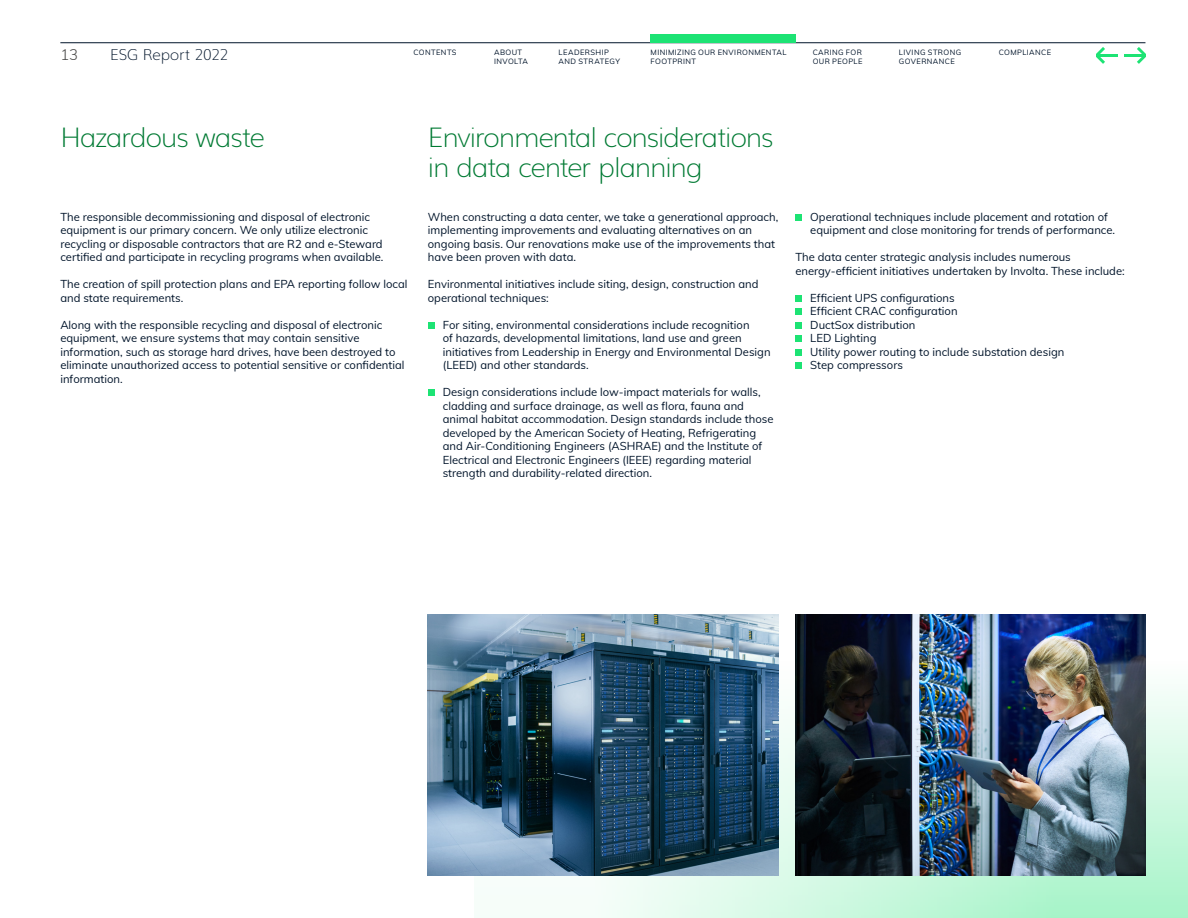
<style>
.page{position:relative;width:1188px;height:918px;background:#fff}
.page>*{position:absolute;margin:0;border:0;box-sizing:border-box;transform-origin:0 0}
.Body_copy{font:200 27px/30px "Muli";letter-spacing:-.04em;color:#007a33}
.Page_intro_14_14{font:200 27px "Muli";letter-spacing:-.05em;color:#007a33}
.t1{font:200 15px "Muli";letter-spacing:-.01em;color:#00142a}
.t2{font:300 15px "Muli";color:#4a4a49}
.Body_copy-2{font:11.25px/13.5px "Muli";color:#00142a}
.t3{font:7.5px/9px "Muli";letter-spacing:.055em;color:#00142a}
</style>
<div class="page">
<div style="left:428px;top:322px;width:6px;height:7px;background:#1de374"></div>
<svg style="left:428px;top:390px;width:6px;height:6px"></svg>
<div style="left:795px;top:214px;width:7px;height:7px;background:#1de374"></div>
<div style="left:795px;top:295px;width:7px;height:7px;background:#1de374"></div>
<div style="left:795px;top:309px;width:7px;height:6px;background:#1de374"></div>
<div style="left:795px;top:322px;width:7px;height:7px;background:#1de374"></div>
<div style="left:795px;top:336px;width:7px;height:6px;background:#1de374"></div>
<div style="left:795px;top:349px;width:7px;height:7px;background:#1de374"></div>
<div style="left:795px;top:363px;width:7px;height:6px;background:#1de374"></div>
<svg style="left:474px;top:659px;width:714px;height:259px"></svg>
<img style="left:796px;top:614px;width:350px;height:261px">
<img style="left:428px;top:614px;width:350px;height:261px">
<hr style="left:1125px;top:54px;width:21px;height:3px;background:#1de374">
<svg style="left:1137px;top:47px;width:9px;height:17px"></svg>
<hr style="left:1096px;top:54px;width:21px;height:3px;background:#1de374">
<svg style="left:1096px;top:47px;width:9px;height:17px"></svg>
<hr style="left:60px;top:42px;width:1085px;height:1px;background:#00142a">
<div style="left:651px;top:34px;width:145px;height:9px;background:#1de374"></div>
<h2 class="t2" style="left:60px;top:44px;width:19px">13</h2>
<h2 class="t1" style="left:110px;top:43px;width:120px">ESG Report 2022</h2>
<p class="t3" style="left:414px;top:47px;width:45px">CONTENTS</p>
<p class="t3" style="left:559px;top:47px;width:63px">LEADERSHIP<br>AND STRATEGY</p>
<p class="t3" style="left:651px;top:47px;width:137px">MINIMIZING OUR ENVIRONMENTAL<br>FOOTPRINT</p>
<p class="t3" style="left:813px;top:47px;width:51px">CARING FOR<br>OUR PEOPLE</p>
<p class="t3" style="left:899px;top:47px;width:64px">LIVING STRONG<br>GOVERNANCE</p>
<p class="t3" style="left:999px;top:47px;width:54px">COMPLIANCE</p>
<p class="t3" style="left:494px;top:47px;width:35px">ABOUT<br>INVOLTA</p>
<p class="Page_intro_14_14" style="left:60px;top:116px;width:206px">Hazardous waste</p>
<p class="Body_copy" style="left:428px;top:120px;width:347px">Environmental considerations in data center planning</p>
<p class="Body_copy-2" style="left:60px;top:209px;width:325px">The responsible decommissioning and disposal of electronic equipment is our primary concern. We only utilize electronic recycling or disposable contractors that are R2 and e-Steward certified and participate in recycling programs when available.</p>
<p class="Body_copy-2" style="left:60px;top:277px;width:349px">The creation of spill protection plans and EPA reporting follow local and state requirements.</p>
<p class="Body_copy-2" style="left:60px;top:317px;width:346px">Along with the responsible recycling and disposal of electronic equipment, we ensure systems that may contain sensitive information, such as storage hard drives, have been destroyed to eliminate unauthorized access to potential sensitive or confidential information.</p>
<p class="Body_copy-2" style="left:428px;top:209px;width:352px">When constructing a data center, we take a generational approach, implementing improvements and evaluating alternatives on an ongoing basis. Our renovations make use of the improvements that have been proven with data.</p>
<p class="Body_copy-2" style="left:428px;top:277px;width:332px">Environmental initiatives include siting, design, construction and operational techniques:</p>
<p class="Body_copy-2" style="left:443px;top:317px;width:329px">For siting, environmental considerations include recognition<br>of hazards, developmental limitations, land use and green initiatives from Leadership in Energy and Environmental Design (LEED) and other standards.</p>
<p class="Body_copy-2" style="left:443px;top:385px;width:332px">Design considerations include low-impact materials for walls, cladding and surface drainage, as well as flora, fauna and animal habitat accommodation. Design standards include those developed by the American Society of Heating, Refrigerating and Air-Conditioning Engineers (ASHRAE) and the Institute of Electrical and Electronic Engineers (IEEE) regarding material strength and durability-related direction.</p>
<p class="Body_copy-2" style="left:810px;top:209px;width:306px">Operational techniques include placement and rotation of equipment and close monitoring for trends of performance.</p>
<p class="Body_copy-2" style="left:795px;top:250px;width:277px">The data center strategic analysis includes numerous</p>
<p class="Body_copy-2" style="left:795px;top:263px;width:331px">energy-efficient initiatives undertaken by Involta. These include:</p>
<p class="Body_copy-2" style="left:810px;top:290px;width:146px">Efficient UPS configurations</p>
<p class="Body_copy-2" style="left:810px;top:304px;width:149px">Efficient CRAC configuration</p>
<p class="Body_copy-2" style="left:810px;top:317px;width:107px">DuctSox distribution</p>
<p class="Body_copy-2" style="left:810px;top:331px;width:68px">LED Lighting</p>
<p class="Body_copy-2" style="left:810px;top:344px;width:256px">Utility power routing to include substation design</p>
<p class="Body_copy-2" style="left:810px;top:358px;width:94px">Step compressors</p>
</div>
